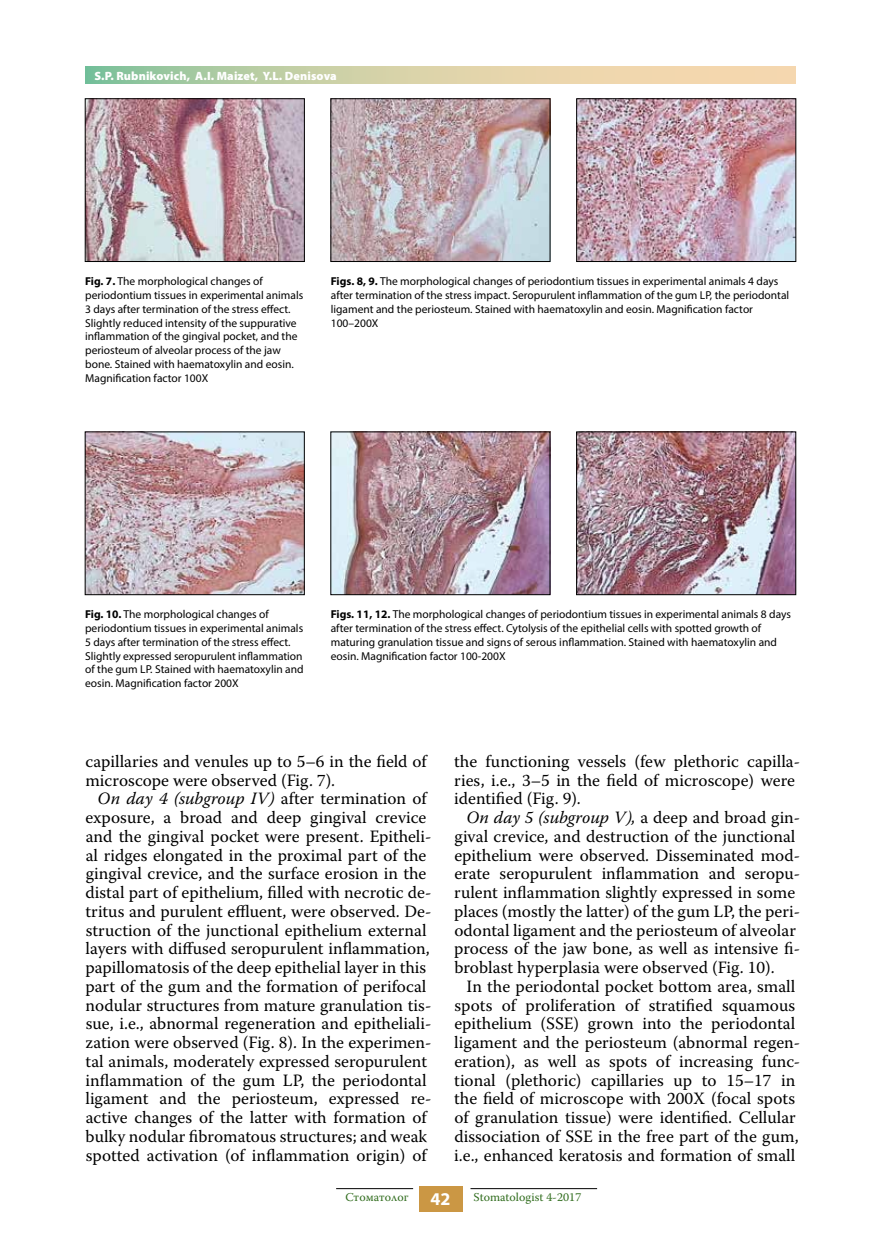
<style>
.page{position:relative;width:881px;height:1242px;background:#fff}
.page>*{position:absolute;margin:0;border:0;box-sizing:border-box;transform-origin:0 0}
.t1{font:17.25px/18.8px "Warnock Pro";color:#000}
.t2{font:900 12px "Myriad Pro";letter-spacing:.01em;color:#fff}
.t3{font:12px "Warnock Pro";letter-spacing:.005em;color:#316d1e}
.t4{font:11.55px/13.8px "Myriad Pro";color:#000}
.s1{font-weight:700}
.s2{font-style:italic}
.s3{font-family:"Myriad Pro";font-weight:700;font-size:18px;color:#fff}
</style>
<div class="page">
<div style="left:418px;top:1186px;width:44px;height:26px;background:#cb9744"></div>
<hr style="left:336px;top:1188px;width:77px;height:1px;background:#000">
<hr style="left:470px;top:1188px;width:127px;height:1px;background:#000">
<svg style="left:85px;top:67px;width:710px;height:17px;background:#d0d1a8"></svg>
<img style="left:87px;top:101px;width:215px;height:158px">
<img style="left:333px;top:101px;width:215px;height:158px">
<img style="left:578px;top:101px;width:215px;height:158px">
<img style="left:87px;top:434px;width:215px;height:159px">
<div style="left:85px;top:432px;width:219px;height:163px;border:1px solid #000"></div>
<img style="left:332px;top:434px;width:216px;height:159px">
<img style="left:578px;top:434px;width:215px;height:159px">
<div style="left:576px;top:432px;width:219px;height:163px;border:1px solid #000"></div>
<p class="t2" style="left:94px;top:68px;width:244px">S.P. Rubnikovich, A.I. Maizet, Y.L. Denisova</p>
<p class="t4" style="left:85px;top:274px;width:219px"><span class="s1">Fig. 7.</span> The morphological changes of periodontium tissues in experimental animals 3 days after termination of the stress effect.<br>Slightly reduced intensity of the suppurative inflammation of the gingival pocket, and the periosteum of alveolar process of the jaw bone. Stained with haematoxylin and eosin.<br>Magnification factor 100X</p>
<p class="t4" style="left:331px;top:274px;width:460px"><span class="s1">Figs. 8, 9.</span> The morphological changes of periodontium tissues in experimental animals 4 days after termination of the stress impact. Seropurulent inflammation of the gum LP, the periodontal ligament and the periosteum. Stained with haematoxylin and eosin. Magnification factor 100–200X</p>
<p class="t4" style="left:85px;top:607px;width:220px"><span class="s1">Fig. 10.</span> The morphological changes of periodontium tissues in experimental animals 5 days after termination of the stress effect.<br>Slightly expressed seropurulent inflammation of the gum LP. Stained with haematoxylin and eosin. Magnification factor 200X</p>
<p class="t4" style="left:330px;top:607px;width:461px"><span class="s1">Figs. 11, 12.</span> The morphological changes of periodontium tissues in experimental animals 8 days after termination of the stress effect. Cytolysis of the epithelial cells with spotted growth of maturing granulation tissue and signs of serous inflammation. Stained with haematoxylin and eosin. Magnification factor 100-200X</p>
<p class="t1" style="left:85px;top:751px;width:342px">capillaries and venules up to 5–6 in the field of microscope were observed (Fig. 7).</p>
<p class="t1" style="left:85px;top:789px;width:347px;text-align:center"><span class="s2">On day 4 (subgroup IV)</span> after termination of exposure, a broad and deep gingival crevice and the gingival pocket were present. Epitheli&shy;al ridges elongated in the proximal part of the gingival crevice, and the surface erosion in the distal part of epithelium, filled with necrotic de&shy;tritus and purulent effluent, were observed. De&shy;struction of the junctional epithelium external layers with diffused seropurulent inflammation, papillomatosis of the deep epithelial layer in this part of the gum and the formation of perifocal nodular structures from mature granulation tis&shy;sue, i.e., abnormal regeneration and epitheliali&shy;zation were observed (Fig. 8). In the experimen&shy;tal animals, moderately expressed seropurulent inflammation of the gum LP, the periodontal ligament and the periosteum, expressed re&shy;active changes of the latter with formation of bulky nodular fibromatous structures; and weak spotted activation (of inflammation origin) of</p>
<p class="t1" style="left:454px;top:751px;width:346px">the functioning vessels (few plethoric capilla&shy;ries, i.e., 3–5 in the field of microscope) were identified (Fig. 9).</p>
<p class="t1" style="left:454px;top:807px;width:347px;text-indent:12px"><span class="s2">On day 5 (subgroup V),</span> a deep and broad gin&shy;gival crevice, and destruction of the junctional epithelium were observed. Disseminated mod&shy;erate seropurulent inflammation and seropu&shy;rulent inflammation slightly expressed in some places (mostly the latter) of the gum LP, the peri&shy;odontal ligament and the periosteum of alveolar process of the jaw bone, as well as intensive fi&shy;broblast hyperplasia were observed (Fig. 10).</p>
<p class="t1" style="left:454px;top:976px;width:347px;text-align:center">In the periodontal pocket bottom area, small spots of proliferation of stratified squamous epithelium (SSE) grown into the periodontal ligament and the periosteum (abnormal regen&shy;eration), as well as spots of increasing func&shy;tional (plethoric) capillaries up to 15–17 in the field of microscope with 200X (focal spots of granulation tissue) were identified. Cellular dissociation of SSE in the free part of the gum, i.e., enhanced keratosis and formation of small</p>
<p class="t3" style="left:345px;top:1190px;width:106px">Стоматолог <span class="s3">42</span></p>
<p class="t3" style="left:473px;top:1190px;width:109px">Stomatologist 4-2017</p>
</div>
